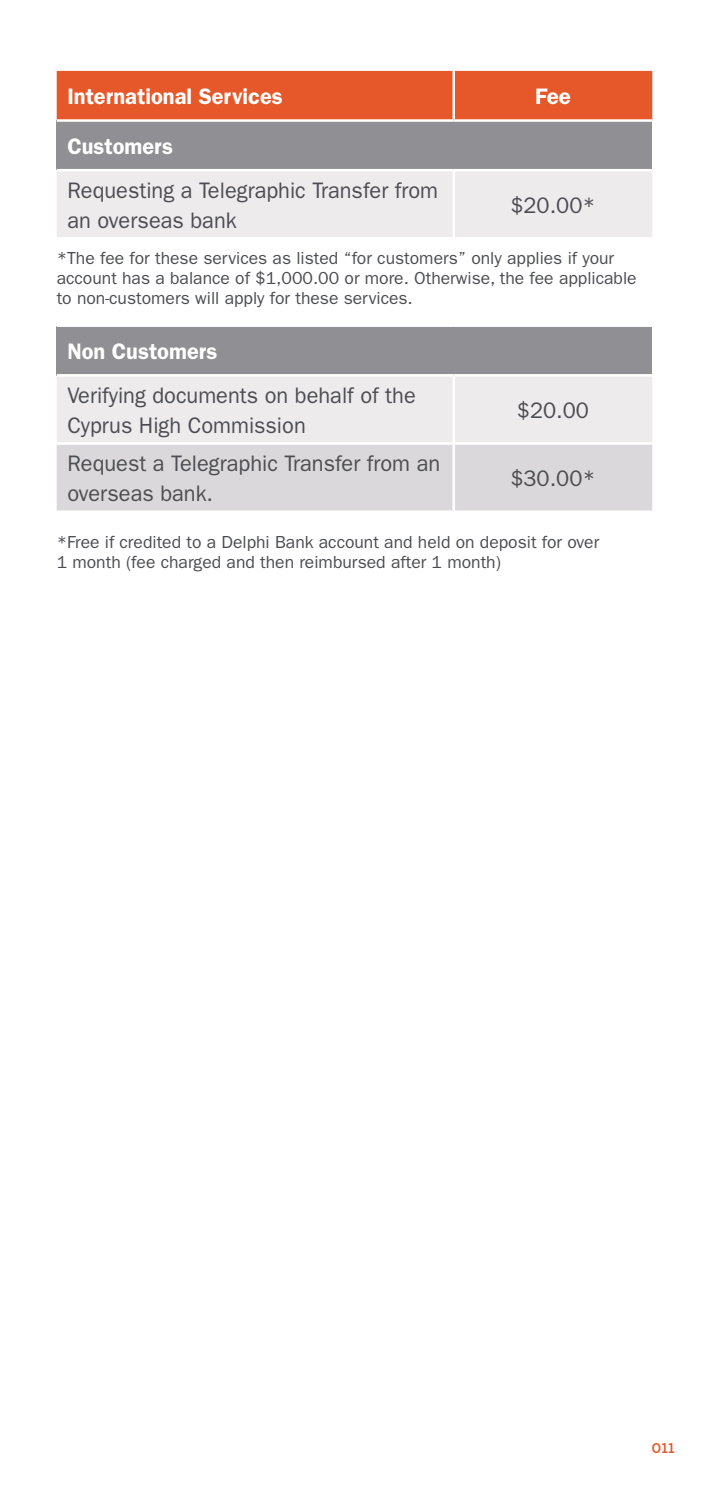
<style>
.page{position:relative;width:709px;height:1489px;background:#fff}
.page>*{position:absolute;margin:0;border:0;box-sizing:border-box;transform-origin:0 0}
._4_text{font:22.5px/30px "Franklin Gothic";color:#4c4d52}
._4_text-2{font:600 22.5px "Franklin Gothic";color:#fff}
._6_disclaimer{font:17.5px/20px "Franklin Gothic";color:#4c4d52}
.t1{font:700 15px "Archer";color:#e65829}
</style>
<div class="page">
<div style="left:57px;top:71px;width:595px;height:48px;background:#e65829"></div>
<div style="left:57px;top:120px;width:595px;height:50px;background:#908f93"></div>
<div style="left:57px;top:171px;width:595px;height:66px;background:#eeebed"></div>
<hr style="left:452px;top:71px;width:3px;height:48px;background:#fff">
<hr style="left:57px;top:119px;width:397px;height:3px;background:#fff">
<hr style="left:454px;top:119px;width:198px;height:3px;background:#fff">
<hr style="left:57px;top:169px;width:397px;height:2px;background:#fff">
<hr style="left:454px;top:169px;width:198px;height:2px;background:#fff">
<hr style="left:452px;top:171px;width:3px;height:66px;background:#fff">
<div style="left:57px;top:326px;width:595px;height:49px;background:#908f93"></div>
<svg style="left:57px;top:377px;width:595px;height:133px;background:#e4e1e3"></svg>
<hr style="left:57px;top:324px;width:397px;height:3px;background:#fff">
<hr style="left:454px;top:324px;width:198px;height:3px;background:#fff">
<hr style="left:57px;top:374px;width:397px;height:2px;background:#fff">
<hr style="left:454px;top:374px;width:198px;height:2px;background:#fff">
<hr style="left:452px;top:376px;width:3px;height:66px;background:#fff">
<hr style="left:57px;top:442px;width:397px;height:3px;background:#fff">
<hr style="left:454px;top:442px;width:198px;height:3px;background:#fff">
<hr style="left:452px;top:445px;width:3px;height:65px;background:#fff">
<p class="_4_text-2" style="left:67px;top:83px;width:217px">International Services</p>
<p class="_4_text-2" style="left:535px;top:83px;width:38px">Fee</p>
<p class="_4_text-2" style="left:67px;top:133px;width:107px">Customers</p>
<p class="_4_text" style="left:67px;top:175px;width:372px">Requesting a Telegraphic Transfer from an overseas bank</p>
<p class="_4_text" style="left:510px;top:190px;width:87px">$20.00*</p>
<p class="_6_disclaimer" style="left:57px;top:248px;width:581px">*The fee for these services as listed “for customers” only applies if your account has a balance of $1,000.00 or more. Otherwise, the fee applicable to non-customers will apply for these services.</p>
<p class="_4_text-2" style="left:67px;top:338px;width:152px">Non Customers</p>
<p class="_4_text" style="left:67px;top:380px;width:350px">Verifying documents on behalf of the<br>Cyprus High Commission</p>
<p class="_4_text" style="left:517px;top:395px;width:74px">$20.00</p>
<p class="_4_text" style="left:67px;top:448px;width:374px">Request a Telegraphic Transfer from an overseas bank.</p>
<p class="_4_text" style="left:510px;top:463px;width:87px">$30.00*</p>
<p class="_6_disclaimer" style="left:57px;top:532px;width:544px">*Free if credited to a Delphi Bank account and held on deposit for over<br>1 month (fee charged and then reimbursed after 1 month)</p>
<p class="t1" style="left:651px;top:1435px;width:25px">011</p>
</div>
